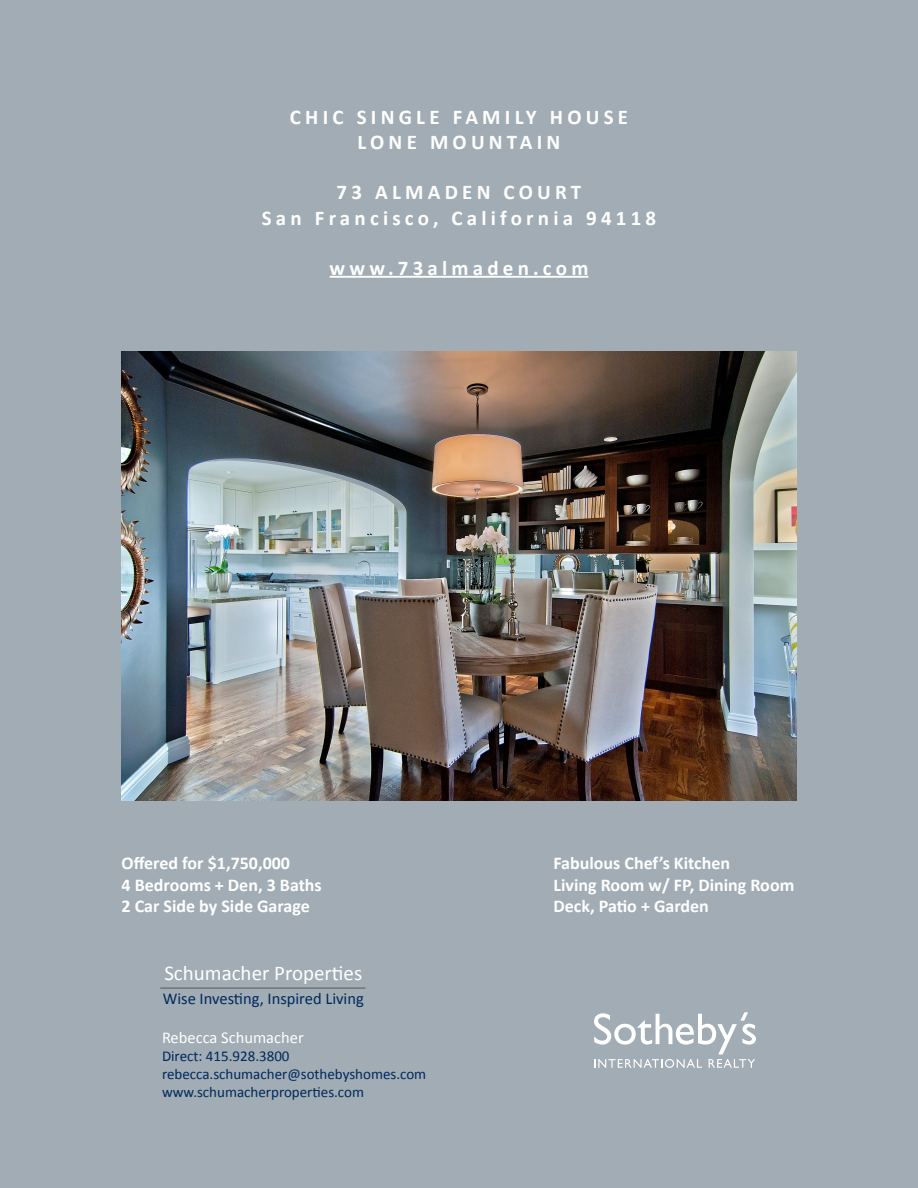
<style>
.page{position:relative;width:918px;height:1188px;background:#a1acb4}
.page>*{position:absolute;margin:0;border:0;box-sizing:border-box;transform-origin:0 0}
.t1{font:700 21px "Calibri";letter-spacing:.2em;color:#fff}
.t2{font:21px "Calibri";color:#fff}
.t3{font:700 18px "Calibri";color:#fff}
.t4{font:16.5px "Calibri";color:#00295c}
.t5{font:16.5px "Calibri";color:#fff}
.t6{font:15px "Calibri";color:#00295c}
</style>
<div class="page">
<hr style="left:330px;top:276px;width:258px;height:2px;background:#fff">
<img style="left:122px;top:351px;width:674px;height:450px">
<hr style="left:160px;top:988px;width:205px;height:1px;background:#57585a">
<svg style="left:594px;top:1012px;width:162px;height:56px"></svg>
<p class="t1" style="left:290px;top:103px;width:340px">CHIC SINGLE FAMILY HOUSE</p>
<p class="t1" style="left:358px;top:129px;width:204px">LONE MOUNTAIN</p>
<p class="t1" style="left:337px;top:179px;width:246px">73 ALMADEN COURT</p>
<p class="t1" style="left:262px;top:204px;width:396px">San Francisco, California 94118</p>
<p class="t1" style="left:330px;top:255px;width:260px">www.73almaden.com</p>
<p class="t3" style="left:122px;top:851px;width:170px">Offered for $1,750,000</p>
<p class="t3" style="left:554px;top:851px;width:178px">Fabulous Chef’s Kitchen</p>
<p class="t3" style="left:122px;top:873px;width:202px">4 Bedrooms + Den, 3 Baths</p>
<p class="t3" style="left:554px;top:873px;width:242px">Living Room w/ FP, Dining Room</p>
<p class="t3" style="left:122px;top:895px;width:190px">2 Car Side by Side Garage</p>
<p class="t3" style="left:554px;top:895px;width:157px">Deck, Patio + Garden</p>
<p class="t2" style="left:164px;top:960px;width:199px">Schumacher Properties</p>
<p class="t4" style="left:163px;top:988px;width:203px">Wise Investing, Inspired Living</p>
<p class="t5" style="left:162px;top:1027px;width:143px">Rebecca Schumacher</p>
<p class="t6" style="left:162px;top:1047px;width:129px">Direct: 415.928.3800</p>
<p class="t6" style="left:162px;top:1065px;width:266px">rebecca.schumacher@sothebyshomes.com</p>
<p class="t6" style="left:162px;top:1083px;width:204px">www.schumacherproperties.com</p>
</div>
